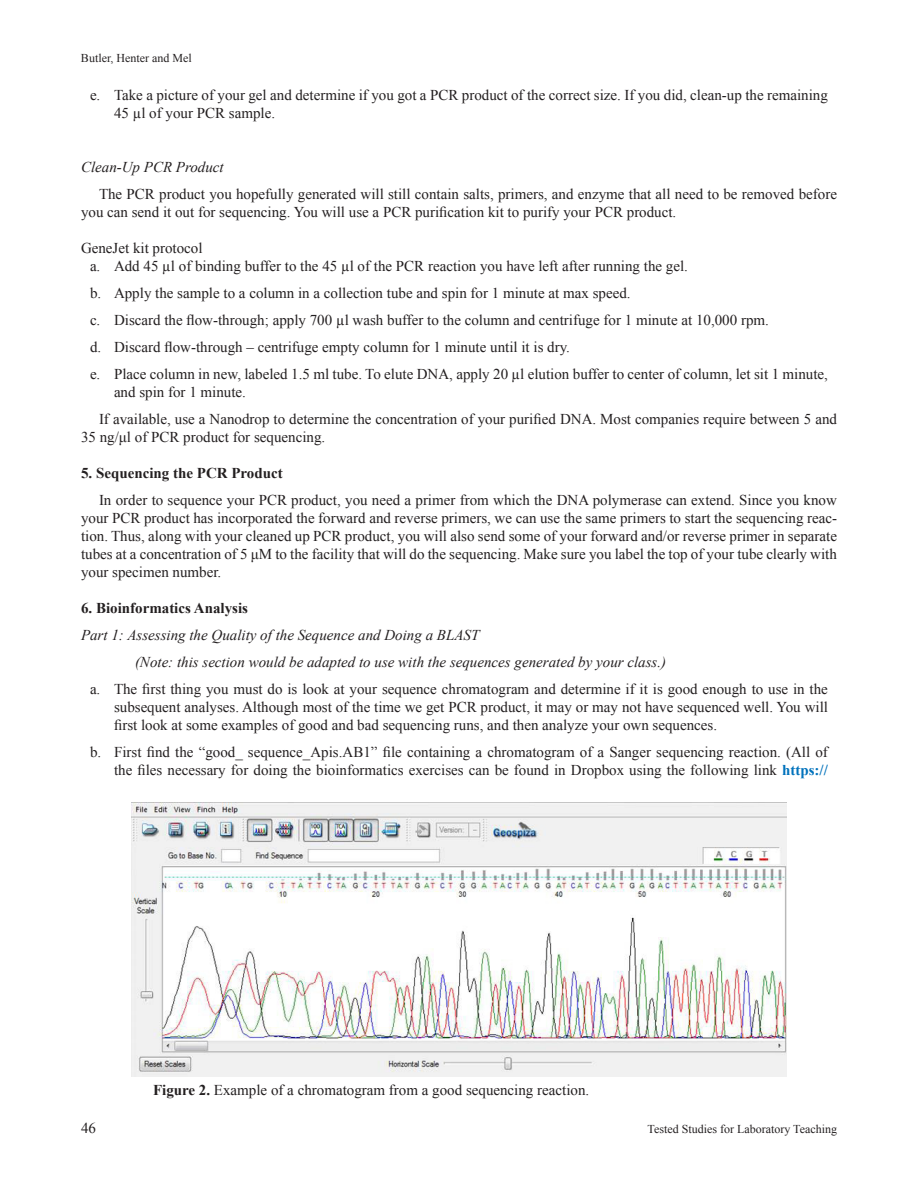
<style>
.page{position:relative;width:918px;height:1188px;background:#fff}
.page>*{position:absolute;margin:0;border:0;box-sizing:border-box;transform-origin:0 0}
.t1{font:15px/18px "Times New Roman";color:#231f20}
.t2{font:italic 15px/27px "Times New Roman";color:#231f20}
.t3{font:700 15px "Times New Roman";color:#231f20}
.t4{font:12px "Times New Roman";color:#231f20}
.s1{font-weight:700;color:#0072bc}
.s2{font-weight:700}
</style>
<div class="page">
<img style="left:131px;top:803px;width:656px;height:273px">
<p class="t4" style="left:81px;top:50px;width:112px">Butler, Henter and Mel</p>
<p class="t1" style="left:114px;top:86px;width:715px;text-indent:-24px">e. Take a picture of your gel and determine if you got a PCR product of the correct size. If you did, clean-up the remaining<br>45 µl of your PCR sample.</p>
<p class="t2" style="left:81px;top:153px;width:144px">Clean-Up PCR Product</p>
<p class="t1" style="left:81px;top:185px;width:758px;text-indent:18px">The PCR product you hopefully generated will still contain salts, primers, and enzyme that all need to be removed before you can send it out for sequencing. You will use a PCR purification kit to purify your PCR product.</p>
<p class="t1" style="left:90px;top:239px;width:600px;text-indent:-9px">GeneJet kit protocol<br>a. Add 45 µl of binding buffer to the 45 µl of the PCR reaction you have left after running the gel.</p>
<p class="t1" style="left:90px;top:279px;width:739px;line-height:27px">b. Apply the sample to a column in a collection tube and spin for 1 minute at max speed.<br>c. Discard the flow-through; apply 700 µl wash buffer to the column and centrifuge for 1 minute at 10,000 rpm.<br>d. Discard flow-through – centrifuge empty column for 1 minute until it is dry.<br>e. Place column in new, labeled 1.5 ml tube. To elute DNA, apply 20 µl elution buffer to center of column, let sit 1 minute,</p>
<p class="t1" style="left:99px;top:378px;width:740px;line-height:27px;text-indent:15px">and spin for 1 minute.<br>If available, use a Nanodrop to determine the concentration of your purified DNA. Most companies require between 5 and</p>
<p class="t1" style="left:81px;top:428px;width:246px">35 ng/μl of PCR product for sequencing.</p>
<p class="t3" style="left:81px;top:463px;width:203px">5. Sequencing the PCR Product</p>
<p class="t1" style="left:81px;top:491px;width:758px;text-align:justify;text-indent:18px">In order to sequence your PCR product, you need a primer from which the DNA polymerase can extend. Since you know your PCR product has incorporated the forward and reverse primers, we can use the same primers to start the sequencing reac&shy;tion. Thus, along with your cleaned up PCR product, you will also send some of your forward and/or reverse primer in separate tubes at a concentration of 5 μM to the facility that will do the sequencing. Make sure you label the top of your tube clearly with your specimen number.</p>
<p class="t3" style="left:81px;top:598px;width:169px">6. Bioinformatics Analysis</p>
<p class="t2" style="left:135px;top:621px;width:533px;text-indent:-54px">Part 1: Assessing the Quality of the Sequence and Doing a BLAST<br>(Note: this section would be adapted to use with the sequences generated by your class.)</p>
<p class="t1" style="left:114px;top:680px;width:716px;text-align:justify;text-indent:-24px">a. The first thing you must do is look at your sequence chromatogram and determine if it is good enough to use in the subsequent analyses. Although most of the time we get PCR product, it may or may not have sequenced well. You will first look at some examples of good and bad sequencing runs, and then analyze your own sequences.</p>
<p class="t1" style="left:90px;top:743px;width:739px;text-align:right">b. First find the “good_ sequence_Apis.AB1” file containing a chromatogram of a Sanger sequencing reaction. (All of the files necessary for doing the bioinformatics exercises can be found in Dropbox using the following link <span class="s1">https://</span></p>
<p class="t1" style="left:153px;top:1081px;width:438px"><span class="s2">Figure 2.</span> Example of a chromatogram from a good sequencing reaction.</p>
<p class="t1" style="left:81px;top:1119px;width:16px">46</p>
<p class="t4" style="left:648px;top:1121px;width:191px">Tested Studies for Laboratory Teaching</p>
</div>
